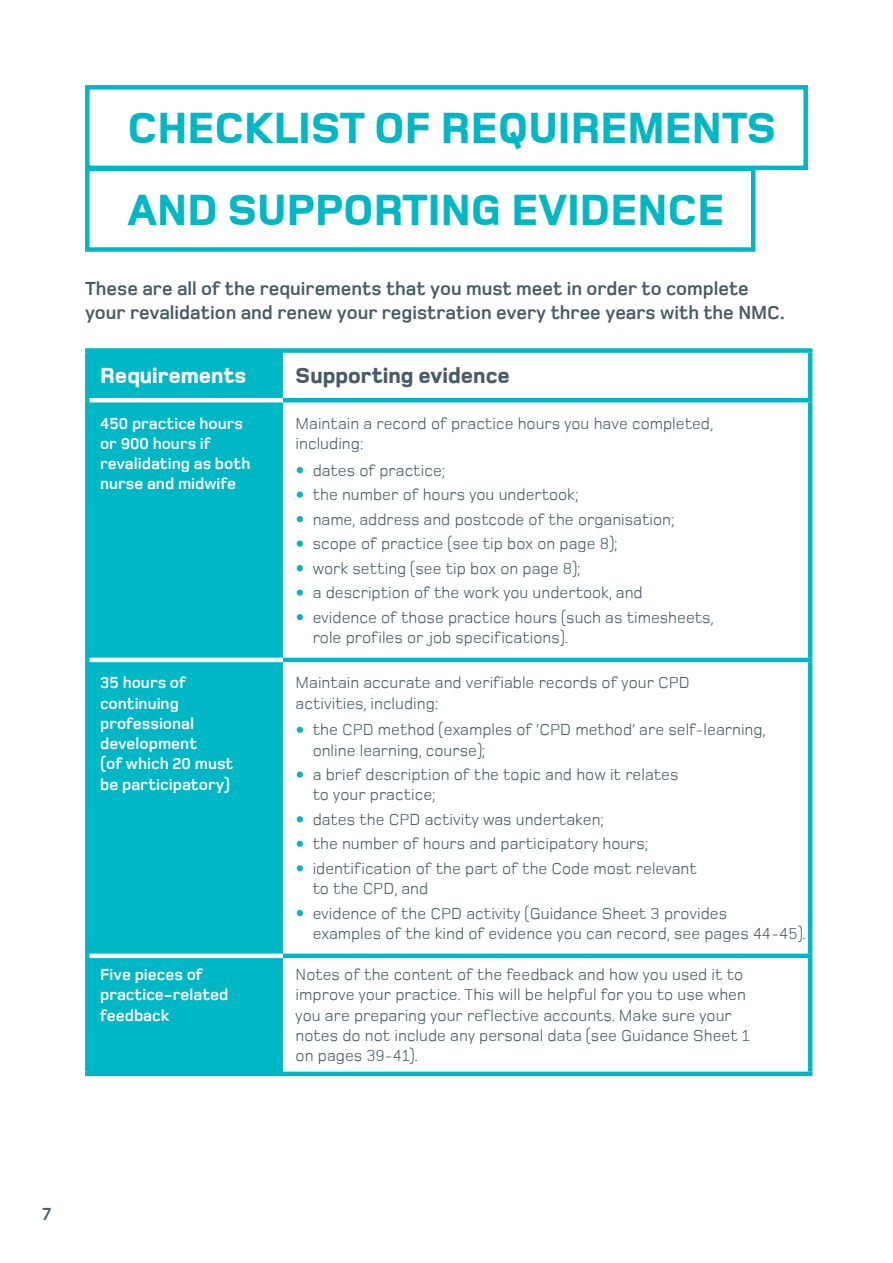
<style>
.page{position:relative;width:893px;height:1263px;background:#fff}
.page>*{position:absolute;margin:0;border:0;box-sizing:border-box;transform-origin:0 0}
.t1{font:800 45px/81.6px "Foundry Monoline";color:#00b7c6}
.t2{font:800 22.5px "Foundry Monoline";color:#475c66}
.t3{font:800 22.5px "Foundry Monoline";color:#fff}
.t4{font:700 19.5px/23.4px "Foundry Monoline";color:#475c66}
.t5{font:700 18px "Foundry Monoline";color:#475c66}
.t6{font:16.5px/20.2px "Foundry Monoline";color:#475c66}
.t7{font:700 16.5px/20.2px "Foundry Monoline";color:#fff}
.s1{color:#00b7c6}
</style>
<div class="page">
<div style="left:85px;top:85px;width:723px;height:85px;border:4px solid #00b7c6"></div>
<div style="left:85px;top:167px;width:670px;height:85px;border:4px solid #00b7c6"></div>
<div style="left:90px;top:353px;width:193px;height:718px;background:#00b7c6"></div>
<div style="left:85px;top:348px;width:198px;height:5px;background:#00b7c6"></div>
<div style="left:85px;top:353px;width:5px;height:47px;background:#00b7c6"></div>
<div style="left:283px;top:348px;width:529px;height:5px;background:#00b7c6"></div>
<hr style="left:808px;top:353px;width:4px;height:45px;background:#00b7c6">
<div style="left:85px;top:400px;width:5px;height:260px;background:#00b7c6"></div>
<hr style="left:283px;top:398px;width:529px;height:4px;background:#00b7c6">
<hr style="left:808px;top:402px;width:4px;height:256px;background:#00b7c6">
<div style="left:85px;top:660px;width:5px;height:296px;background:#00b7c6"></div>
<hr style="left:283px;top:658px;width:529px;height:4px;background:#00b7c6">
<hr style="left:808px;top:662px;width:4px;height:291px;background:#00b7c6">
<div style="left:85px;top:956px;width:5px;height:115px;background:#00b7c6"></div>
<div style="left:283px;top:953px;width:529px;height:5px;background:#00b7c6"></div>
<hr style="left:808px;top:958px;width:4px;height:113px;background:#00b7c6">
<div style="left:85px;top:1071px;width:198px;height:5px;background:#00b7c6"></div>
<div style="left:283px;top:1071px;width:529px;height:5px;background:#00b7c6"></div>
<hr style="left:90px;top:398px;width:193px;height:4px;background:#fff">
<hr style="left:90px;top:658px;width:193px;height:4px;background:#fff">
<div style="left:90px;top:953px;width:193px;height:5px;background:#fff"></div>
<svg style="left:297px;top:467px;width:6px;height:6px"></svg>
<div style="left:297px;top:491px;width:6px;height:7px;border:3px solid #00b7c6;border-radius:50%"></div>
<svg style="left:297px;top:516px;width:6px;height:6px"></svg>
<div style="left:297px;top:540px;width:6px;height:7px;border:3px solid #00b7c6;border-radius:50%"></div>
<svg style="left:297px;top:565px;width:6px;height:6px"></svg>
<svg style="left:297px;top:590px;width:6px;height:6px"></svg>
<svg style="left:297px;top:614px;width:6px;height:6px"></svg>
<svg style="left:297px;top:727px;width:6px;height:6px"></svg>
<svg style="left:297px;top:771px;width:6px;height:6px"></svg>
<svg style="left:297px;top:816px;width:6px;height:6px"></svg>
<svg style="left:297px;top:841px;width:6px;height:6px"></svg>
<svg style="left:297px;top:865px;width:6px;height:6px"></svg>
<svg style="left:297px;top:910px;width:6px;height:6px"></svg>
<p class="t1" style="left:128px;top:88px;width:650px">CHECKLIST OF REQUIREMENTS<br>AND SUPPORTING EVIDENCE</p>
<p class="t4" style="left:85px;top:277px;width:701px">These are all of the requirements that you must meet in order to complete your revalidation and renew your registration every three years with the NMC.</p>
<p class="t3" style="left:100px;top:364px;width:148px">Requirements</p>
<p class="t2" style="left:296px;top:364px;width:216px">Supporting evidence</p>
<p class="t7" style="left:100px;top:413px;width:152px">450 practice hours or 900 hours if revalidating as both nurse and midwife</p>
<p class="t6" style="left:296px;top:413px;width:419px">Maintain a record of practice hours you have completed, including:</p>
<p class="t6" style="left:296px;top:460px;width:151px"><span class="s1">•</span> dates of practice;</p>
<p class="t6" style="left:296px;top:484px;width:284px"><span class="s1">•</span> the number of hours you undertook;</p>
<p class="t6" style="left:296px;top:509px;width:380px"><span class="s1">•</span> name, address and postcode of the organisation;</p>
<p class="t6" style="left:296px;top:533px;width:323px"><span class="s1">•</span> scope of practice (see tip box on page 8);</p>
<p class="t6" style="left:296px;top:558px;width:286px"><span class="s1">•</span> work setting (see tip box on page 8);</p>
<p class="t6" style="left:296px;top:582px;width:349px"><span class="s1">•</span> a description of the work you undertook, and</p>
<p class="t6" style="left:313px;top:607px;width:403px;text-indent:-17px"><span class="s1">•</span> evidence of those practice hours (such as timesheets, role profiles or job specifications).</p>
<p class="t7" style="left:100px;top:673px;width:135px">35 hours of continuing professional development<br>(of which 20 must be participatory)</p>
<p class="t6" style="left:296px;top:673px;width:396px">Maintain accurate and verifiable records of your CPD activities, including:</p>
<p class="t6" style="left:313px;top:720px;width:455px;text-indent:-17px"><span class="s1">•</span> the CPD method (examples of ‘CPD method’ are self-learning, online learning, course);</p>
<p class="t6" style="left:313px;top:764px;width:367px;text-indent:-17px"><span class="s1">•</span> a brief description of the topic and how it relates to your practice;</p>
<p class="t6" style="left:296px;top:809px;width:310px"><span class="s1">•</span> dates the CPD activity was undertaken;</p>
<p class="t6" style="left:296px;top:834px;width:354px"><span class="s1">•</span> the number of hours and participatory hours;</p>
<p class="t6" style="left:313px;top:858px;width:386px;text-indent:-17px"><span class="s1">•</span> identification of the part of the Code most relevant to the CPD, and</p>
<p class="t6" style="left:313px;top:903px;width:495px;text-indent:-17px"><span class="s1">•</span> evidence of the CPD activity (Guidance Sheet 3 provides<br>examples of the kind of evidence you can record, see pages 44-45).</p>
<p class="t7" style="left:100px;top:965px;width:130px">Five pieces of practice-related feedback</p>
<p class="t6" style="left:296px;top:964px;width:455px">Notes of the content of the feedback and how you used it to improve your practice. This will be helpful for you to use when you are preparing your reflective accounts. Make sure your notes do not include any personal data (see Guidance Sheet 1 on pages 39-41).</p>
<p class="t5" style="left:43px;top:1205px;width:10px">7</p>
</div>
